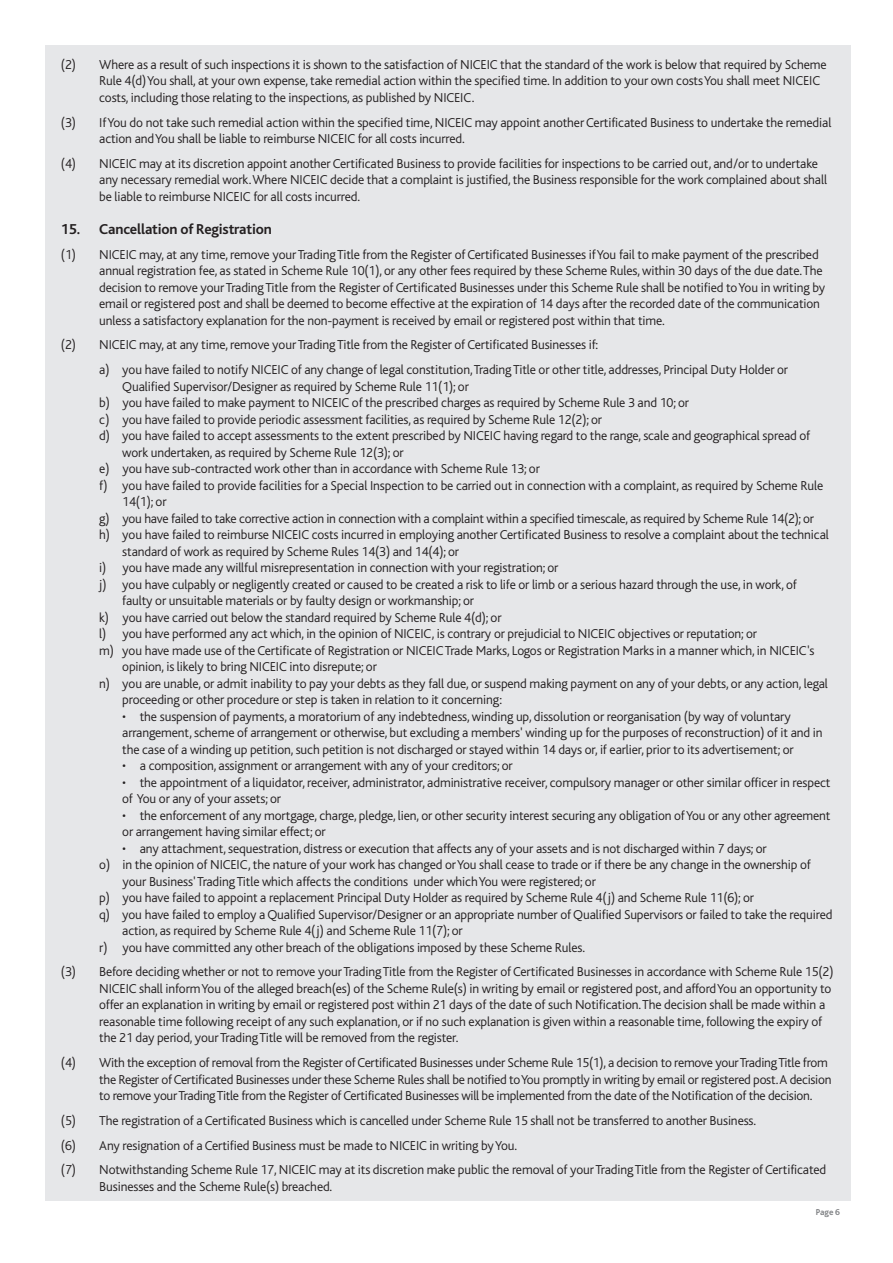
<style>
.page{position:relative;width:893px;height:1263px;background:#fff}
.page>*{position:absolute;margin:0;border:0;box-sizing:border-box;transform-origin:0 0}
.t1{font:700 15px "Bliss";letter-spacing:-.01em;color:#231f20}
.t2{font:300 13.5px/16.5px "Bliss";letter-spacing:-.01em;color:#231f20}
.t3{font:700 9px "Bliss";color:#808285}
</style>
<div class="page">
<div style="left:45px;top:45px;width:806px;height:1156px;background:#e6e7e9"></div>
<p class="t2" style="left:99px;top:57px;width:729px;text-indent:-38px">(2) Where as a result of such inspections it is shown to the satisfaction of NICEIC that the standard of the work is below that required by Scheme<br>Rule 4(d) You shall, at your own expense, take remedial action within the specified time. In addition to your own costs You shall meet NICEIC costs, including those relating to the inspections, as published by NICEIC.</p>
<p class="t2" style="left:99px;top:115px;width:734px;text-indent:-38px">(3) If You do not take such remedial action within the specified time, NICEIC may appoint another Certificated Business to undertake the remedial action and You shall be liable to reimburse NICEIC for all costs incurred.</p>
<p class="t2" style="left:99px;top:156px;width:729px;text-indent:-38px">(4) NICEIC may at its discretion appoint another Certificated Business to provide facilities for inspections to be carried out, and/or to undertake any necessary remedial work.Where NICEIC decide that a complaint is justified, the Business responsible for the work complained about shall be liable to reimburse NICEIC for all costs incurred.</p>
<p class="t1" style="left:61px;top:223px;width:212px">15. Cancellation of Registration</p>
<p class="t2" style="left:99px;top:247px;width:727px;text-indent:-38px">(1) NICEIC may, at any time, remove your Trading Title from the Register of Certificated Businesses if You fail to make payment of the prescribed annual registration fee, as stated in Scheme Rule 10(1), or any other fees required by these Scheme Rules, within 30 days of the due date.The decision to remove your Trading Title from the Register of Certificated Businesses under this Scheme Rule shall be notified to You in writing by email or registered post and shall be deemed to become effective at the expiration of 14 days after the recorded date of the communication unless a satisfactory explanation for the non-payment is received by email or registered post within that time.</p>
<p class="t2" style="left:99px;top:334px;width:690px;line-height:24.8px;text-indent:-38px">(2) NICEIC may, at any time, remove your Trading Title from the Register of Certificated Businesses if:<br>a) you have failed to notify NICEIC of any change of legal constitution,Trading Title or other title, addresses, Principal Duty Holder or</p>
<p class="t2" style="left:122px;top:379px;width:348px">Qualified Supervisor/Designer as required by Scheme Rule 11(1); or</p>
<p class="t2" style="left:99px;top:396px;width:591px">b) you have failed to make payment to NICEIC of the prescribed charges as required by Scheme Rule 3 and 10; or</p>
<p class="t2" style="left:99px;top:412px;width:504px">c) you have failed to provide periodic assessment facilities, as required by Scheme Rule 12(2); or</p>
<p class="t2" style="left:99px;top:429px;width:713px">d) you have failed to accept assessments to the extent prescribed by NICEIC having regard to the range, scale and geographical spread of</p>
<p class="t2" style="left:122px;top:445px;width:283px">work undertaken, as required by Scheme Rule 12(3); or</p>
<p class="t2" style="left:99px;top:462px;width:442px">e) you have sub-contracted work other than in accordance with Scheme Rule 13; or</p>
<p class="t2" style="left:99px;top:478px;width:725px">f) you have failed to provide facilities for a Special Inspection to be carried out in connection with a complaint, as required by Scheme Rule</p>
<p class="t2" style="left:122px;top:495px;width:46px">14(1); or</p>
<p class="t2" style="left:99px;top:511px;width:716px">g) you have failed to take corrective action in connection with a complaint within a specified timescale, as required by Scheme Rule 14(2); or</p>
<p class="t2" style="left:99px;top:528px;width:731px">h) you have failed to reimburse NICEIC costs incurred in employing another Certificated Business to resolve a complaint about the technical</p>
<p class="t2" style="left:122px;top:544px;width:338px">standard of work as required by Scheme Rules 14(3) and 14(4); or</p>
<p class="t2" style="left:99px;top:561px;width:461px">i) you have made any willful misrepresentation in connection with your registration; or</p>
<p class="t2" style="left:99px;top:577px;width:699px">j) you have culpably or negligently created or caused to be created a risk to life or limb or a serious hazard through the use, in work, of</p>
<p class="t2" style="left:122px;top:594px;width:353px">faulty or unsuitable materials or by faulty design or workmanship; or</p>
<p class="t2" style="left:99px;top:610px;width:404px">k) you have carried out below the standard required by Scheme Rule 4(d); or</p>
<p class="t2" style="left:99px;top:627px;width:659px">l) you have performed any act which, in the opinion of NICEIC, is contrary or prejudicial to NICEIC objectives or reputation; or</p>
<p class="t2" style="left:99px;top:643px;width:717px">m) you have made use of the Certificate of Registration or NICEIC Trade Marks, Logos or Registration Marks in a manner which, in NICEIC's</p>
<p class="t2" style="left:122px;top:660px;width:256px">opinion, is likely to bring NICEIC into disrepute; or</p>
<p class="t2" style="left:99px;top:676px;width:730px">n) you are unable, or admit inability to pay your debts as they fall due, or suspend making payment on any of your debts, or any action, legal</p>
<p class="t2" style="left:122px;top:693px;width:381px">proceeding or other procedure or step is taken in relation to it concerning:</p>
<p class="t2" style="left:122px;top:709px;width:702px">• the suspension of payments, a moratorium of any indebtedness, winding up, dissolution or reorganisation (by way of voluntary arrangement, scheme of arrangement or otherwise, but excluding a members' winding up for the purposes of reconstruction) of it and in the case of a winding up petition, such petition is not discharged or stayed within 14 days or, if earlier, prior to its advertisement; or</p>
<p class="t2" style="left:122px;top:759px;width:392px">• a composition, assignment or arrangement with any of your creditors; or</p>
<p class="t2" style="left:122px;top:775px;width:710px">• the appointment of a liquidator, receiver, administrator, administrative receiver, compulsory manager or other similar officer in respect of You or any of your assets; or</p>
<p class="t2" style="left:122px;top:808px;width:710px">• the enforcement of any mortgage, charge, pledge, lien, or other security interest securing any obligation of You or any other agreement or arrangement having similar effect; or</p>
<p class="t2" style="left:122px;top:841px;width:646px">• any attachment, sequestration, distress or execution that affects any of your assets and is not discharged within 7 days; or</p>
<p class="t2" style="left:99px;top:858px;width:713px">o) in the opinion of NICEIC, the nature of your work has changed or You shall cease to trade or if there be any change in the ownership of</p>
<p class="t2" style="left:122px;top:874px;width:475px">your Business' Trading Title which affects the conditions under which You were registered; or</p>
<p class="t2" style="left:99px;top:891px;width:656px">p) you have failed to appoint a replacement Principal Duty Holder as required by Scheme Rule 4(j) and Scheme Rule 11(6); or</p>
<p class="t2" style="left:99px;top:907px;width:735px">q) you have failed to employ a Qualified Supervisor/Designer or an appropriate number of Qualified Supervisors or failed to take the required</p>
<p class="t2" style="left:122px;top:924px;width:342px">action, as required by Scheme Rule 4(j) and Scheme Rule 11(7); or</p>
<p class="t2" style="left:99px;top:940px;width:487px">r) you have committed any other breach of the obligations imposed by these Scheme Rules.</p>
<p class="t2" style="left:99px;top:965px;width:736px;text-indent:-38px">(3) Before deciding whether or not to remove your Trading Title from the Register of Certificated Businesses in accordance with Scheme Rule 15(2)<br>NICEIC shall inform You of the alleged breach(es) of the Scheme Rule(s) in writing by email or registered post, and afford You an opportunity to offer an explanation in writing by email or registered post within 21 days of the date of such Notification.The decision shall be made within a reasonable time following receipt of any such explanation, or if no such explanation is given within a reasonable time, following the expiry of the 21 day period, your Trading Title will be removed from the register.</p>
<p class="t2" style="left:99px;top:1056px;width:734px;text-indent:-38px">(4) With the exception of removal from the Register of Certificated Businesses under Scheme Rule 15(1), a decision to remove your Trading Title from the Register of Certificated Businesses under these Scheme Rules shall be notified to You promptly in writing by email or registered post.A decision to remove your Trading Title from the Register of Certificated Businesses will be implemented from the date of the Notification of the decision.</p>
<p class="t2" style="left:61px;top:1109px;width:767px;line-height:24.8px">(5) The registration of a Certificated Business which is cancelled under Scheme Rule 15 shall not be transferred to another Business.<br>(6) Any resignation of a Certified Business must be made to NICEIC in writing by You.<br>(7) Notwithstanding Scheme Rule 17, NICEIC may at its discretion make public the removal of your Trading Title from the Register of Certificated</p>
<p class="t2" style="left:99px;top:1179px;width:235px">Businesses and the Scheme Rule(s) breached.</p>
<p class="t3" style="left:816px;top:1208px;width:26px">Page 6</p>
</div>
